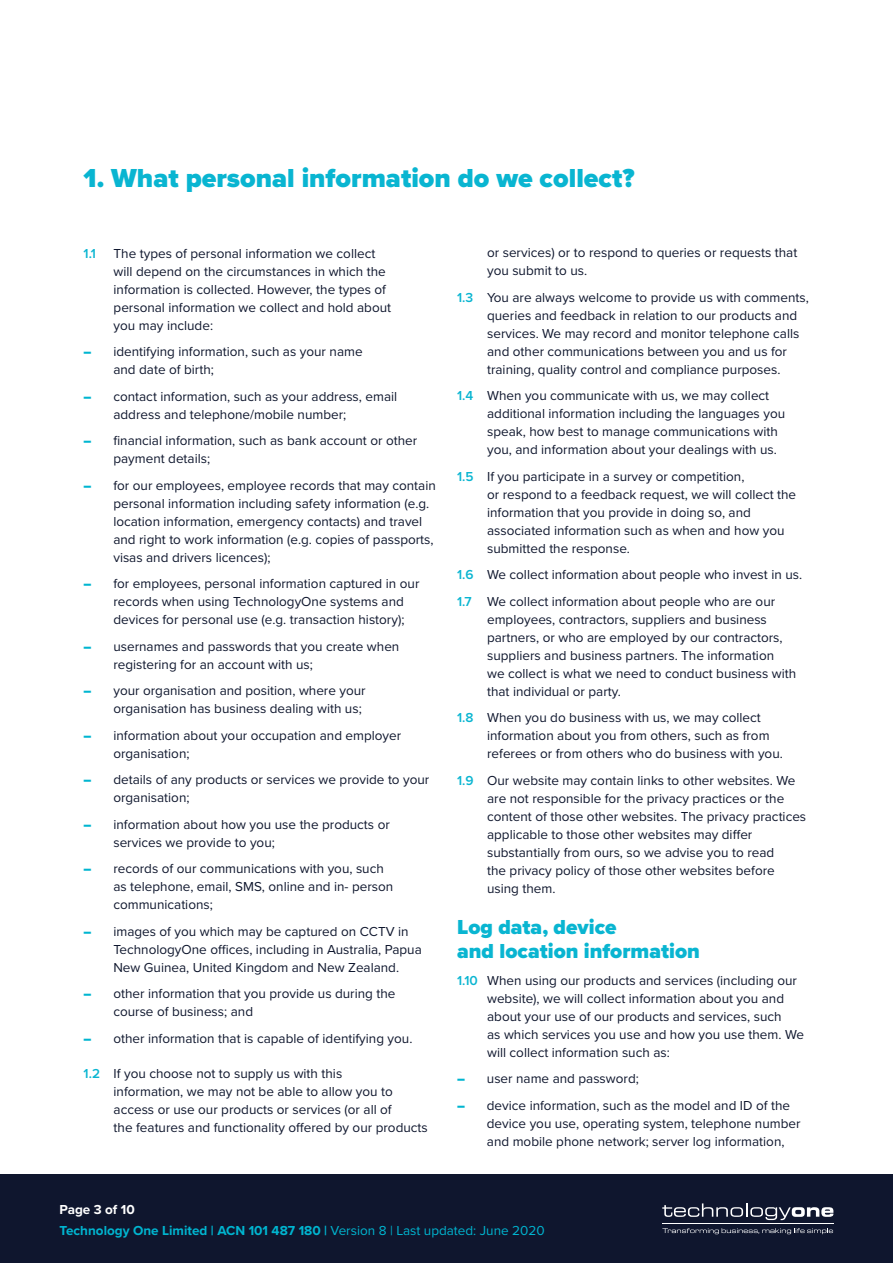
<style>
.page{position:relative;width:893px;height:1263px;background:#fff}
.page>*{position:absolute;margin:0;border:0;box-sizing:border-box;transform-origin:0 0}
.t1{font:900 27px "Proxima Nova";color:#09b5d1}
.t2{font:900 21px/24px "Proxima Nova";color:#09b5d1}
.t3{font:13.5px/18px "Proxima Nova";color:#0f172e}
.t4{font:700 13.5px/20.7px "Proxima Nova";color:#00b5d0}
.t5{font:600 13.5px "Proxima Nova";color:#09b5d1}
.s1{font-weight:900;color:#00b5d0}
.s2{font-weight:600;color:#09b5d1}
.s3{color:#fff}
.s4{font-weight:400}
</style>
<div class="page">
<div style="left:0;top:1175px;width:893px;height:88px;background:#0f162e"></div>
<svg style="left:662px;top:1203px;width:171px;height:17px"></svg>
<hr style="left:662px;top:1223px;width:171px;height:1px;background:#fff">
<svg style="left:662px;top:1228px;width:171px;height:6px"></svg>
<h1 class="t1" style="left:84px;top:158px;width:552px">1. What personal information do we collect?</h1>
<p class="t5" style="left:84px;top:243px;width:14px">1.1</p>
<p class="t3" style="left:114px;top:244px;width:279px">The types of personal information we collect will depend on the circumstances in which the information is collected. However, the types of personal information we collect and hold about you may include:</p>
<p class="t3" style="left:113px;top:342px;width:251px;text-indent:-30px"><span class="s1">–</span> identifying information, such as your name and date of birth;</p>
<p class="t3" style="left:113px;top:386px;width:285px;text-indent:-30px"><span class="s1">–</span> contact information, such as your address, email address and telephone/mobile number;</p>
<p class="t3" style="left:113px;top:431px;width:305px;text-indent:-30px"><span class="s1">–</span> financial information, such as bank account or other payment details;</p>
<p class="t3" style="left:113px;top:475px;width:324px;text-indent:-30px"><span class="s1">–</span> for our employees, employee records that may contain personal information including safety information (e.g. location information, emergency contacts) and travel and right to work information (e.g. copies of passports, visas and drivers licences);</p>
<p class="t3" style="left:113px;top:574px;width:308px;text-indent:-30px"><span class="s1">–</span> for employees, personal information captured in our records when using TechnologyOne systems and devices for personal use (e.g. transaction history);</p>
<p class="t3" style="left:113px;top:636px;width:287px;text-indent:-30px"><span class="s1">–</span> usernames and passwords that you create when registering for an account with us;</p>
<p class="t3" style="left:84px;top:681px;width:284px;text-align:right"><span class="s1">–</span> your organisation and position, where your organisation has business dealing with us;</p>
<p class="t3" style="left:113px;top:725px;width:289px;text-indent:-30px"><span class="s1">–</span> information about your occupation and employer organisation;</p>
<p class="t3" style="left:113px;top:770px;width:318px;text-indent:-30px"><span class="s1">–</span> details of any products or services we provide to your organisation;</p>
<p class="t3" style="left:113px;top:814px;width:278px;text-indent:-30px"><span class="s1">–</span> information about how you use the products or services we provide to you;</p>
<p class="t3" style="left:113px;top:859px;width:281px;text-indent:-30px"><span class="s1">–</span> records of our communications with you, such as telephone, email, SMS, online and in- person communications;</p>
<p class="t3" style="left:113px;top:921px;width:310px;text-indent:-30px"><span class="s1">–</span> images of you which may be captured on CCTV in<br>TechnologyOne offices, including in Australia, Papua<br>New Guinea, United Kingdom and New Zealand.</p>
<p class="t3" style="left:113px;top:984px;width:284px;text-indent:-30px"><span class="s1">–</span> other information that you provide us during the course of business; and</p>
<p class="t3" style="left:84px;top:1028px;width:330px"><span class="s1">–</span> other information that is capable of identifying you.</p>
<p class="t3" style="left:114px;top:1063px;width:316px;text-indent:-30px"><span class="s2">1.2</span> If you choose not to supply us with this<br>information, we may not be able to allow you to access or use our products or services (or all of<br>the features and functionality offered by our products</p>
<p class="t3" style="left:487px;top:243px;width:312px">or services) or to respond to queries or requests that you submit to us.</p>
<p class="t3" style="left:487px;top:288px;width:323px;text-indent:-30px"><span class="s2">1.3</span> You are always welcome to provide us with comments, queries and feedback in relation to our products and services. We may record and monitor telephone calls and other communications between you and us for training, quality control and compliance purposes.</p>
<p class="t3" style="left:487px;top:386px;width:300px;text-indent:-30px"><span class="s2">1.4</span> When you communicate with us, we may collect additional information including the languages you speak, how best to manage communications with you, and information about your dealings with us.</p>
<p class="t3" style="left:487px;top:467px;width:311px;text-indent:-30px"><span class="s2">1.5</span> If you participate in a survey or competition,<br>or respond to a feedback request, we will collect the information that you provide in doing so, and associated information such as when and how you submitted the response.</p>
<p class="t3" style="left:457px;top:561px;width:347px;line-height:26.5px"><span class="s2">1.6</span> We collect information about people who invest in us.<br><span class="s2">1.7</span> We collect information about people who are our</p>
<p class="t3" style="left:487px;top:610px;width:311px">employees, contractors, suppliers and business partners, or who are employed by our contractors, suppliers and business partners. The information<br>we collect is what we need to conduct business with that individual or party.</p>
<p class="t3" style="left:487px;top:708px;width:297px;text-indent:-30px"><span class="s2">1.8</span> When you do business with us, we may collect information about you from others, such as from referees or from others who do business with you.</p>
<p class="t3" style="left:487px;top:771px;width:321px;text-indent:-30px"><span class="s2">1.9</span> Our website may contain links to other websites. We are not responsible for the privacy practices or the content of those other websites. The privacy practices applicable to those other websites may differ substantially from ours, so we advise you to read<br>the privacy policy of those other websites before using them.</p>
<h2 class="t2" style="left:457px;top:915px;width:244px">Log data, device<br>and location information</h2>
<p class="t3" style="left:487px;top:971px;width:318px;text-indent:-30px"><span class="s2">1.10</span> When using our products and services (including our website), we will collect information about you and about your use of our products and services, such<br>as which services you use and how you use them. We will collect information such as:</p>
<p class="t3" style="left:457px;top:1069px;width:183px"><span class="s1">–</span> user name and password;</p>
<p class="t3" style="left:487px;top:1096px;width:315px;text-indent:-30px"><span class="s1">–</span> device information, such as the model and ID of the device you use, operating system, telephone number and mobile phone network; server log information,</p>
<p class="t4" style="left:60px;top:1199px;width:487px"><span class="s3">Page 3 of 10<br></span>Technology One Limited | ACN 101 487 180 | <span class="s4">Version 8 | Last updated: June 2020</span></p>
</div>
